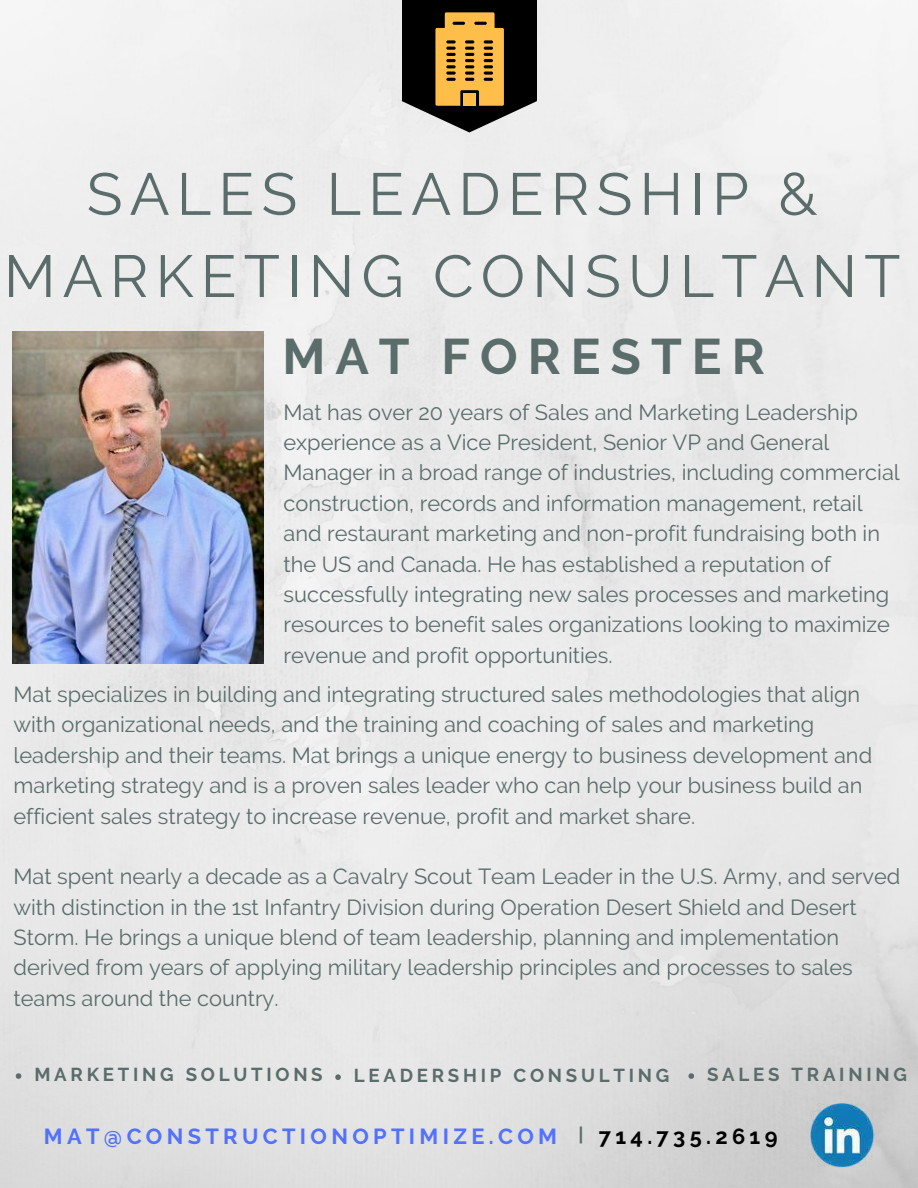
<style>
.page{position:relative;width:918px;height:1188px;background:#fff}
.page>*{position:absolute;margin:0;border:0;box-sizing:border-box;transform-origin:0 0}
.t1{font:59.1px/82.2px "Raleway";letter-spacing:.12em;color:#5a6d6b;text-align:center}
.t2{font:700 49.8px "Raleway";letter-spacing:.2em;color:#5a6d6b}
.t3{font:21.75px/30.3px "Raleway";color:#5a6d6b}
.t4{font:700 21.75px "Raleway";letter-spacing:.2em;color:#5271ff}
.t5{font:700 21.75px "Raleway";letter-spacing:.2em;color:#000}
.t6{font:700 18.6px "Raleway";letter-spacing:.2em;color:#5a6d6b}
</style>
<div class="page">
<img style="left:0;top:0;width:918px;height:1188px">
<div style="left:402px;top:0;width:135px;height:100px;background:#000"></div>
<svg style="left:402px;top:12px;width:135px;height:120px"></svg>
<div style="left:463px;top:93px;width:13px;height:13px;background:#ffbd4a"></div>
<svg style="left:16px;top:1073px;width:5px;height:6px"></svg>
<svg style="left:335px;top:1074px;width:6px;height:6px"></svg>
<svg style="left:688px;top:1073px;width:6px;height:6px"></svg>
<img style="left:810px;top:1104px;width:64px;height:64px">
<img style="left:12px;top:332px;width:251px;height:332px">
<h1 class="t1" style="left:4px;top:153px;width:898px">SALES LEADERSHIP &amp;<br>MARKETING CONSULTANT</h1>
<h2 class="t2" style="left:282px;top:328px;width:484px">MAT FORESTER</h2>
<p class="t3" style="left:284px;top:397px;width:618px">Mat has over 20 years of Sales and Marketing Leadership experience as a Vice President, Senior VP and General Manager in a broad range of industries, including commercial construction, records and information management, retail and restaurant marketing and non-profit fundraising both in the US and Canada. He has established a reputation of successfully integrating new sales processes and marketing resources to benefit sales organizations looking to maximize revenue and profit opportunities.</p>
<p class="t3" style="left:14px;top:679px;width:860px">Mat specializes in building and integrating structured sales methodologies that align with organizational needs, and the training and coaching of sales and marketing leadership and their teams. Mat brings a unique energy to business development and marketing strategy and is a proven sales leader who can help your business build an efficient sales strategy to increase revenue, profit and market share.</p>
<p class="t3" style="left:14px;top:861px;width:888px">Mat spent nearly a decade as a Cavalry Scout Team Leader in the U.S. Army, and served with distinction in the 1st Infantry Division during Operation Desert Shield and Desert Storm. He brings a unique blend of team leadership, planning and implementation derived from years of applying military leadership principles and processes to sales teams around the country.</p>
<p class="t6" style="left:34px;top:1064px;width:290px">MARKETING SOLUTIONS</p>
<p class="t6" style="left:354px;top:1065px;width:317px">LEADERSHIP CONSULTING</p>
<p class="t6" style="left:707px;top:1064px;width:201px">SALES TRAINING</p>
<p class="t6" style="left:578px;top:1124px;width:7px">|</p>
<p class="t4" style="left:44px;top:1124px;width:515px">MAT@CONSTRUCTIONOPTIMIZE.COM</p>
<p class="t5" style="left:599px;top:1124px;width:180px">714.735.2619</p>
</div>
